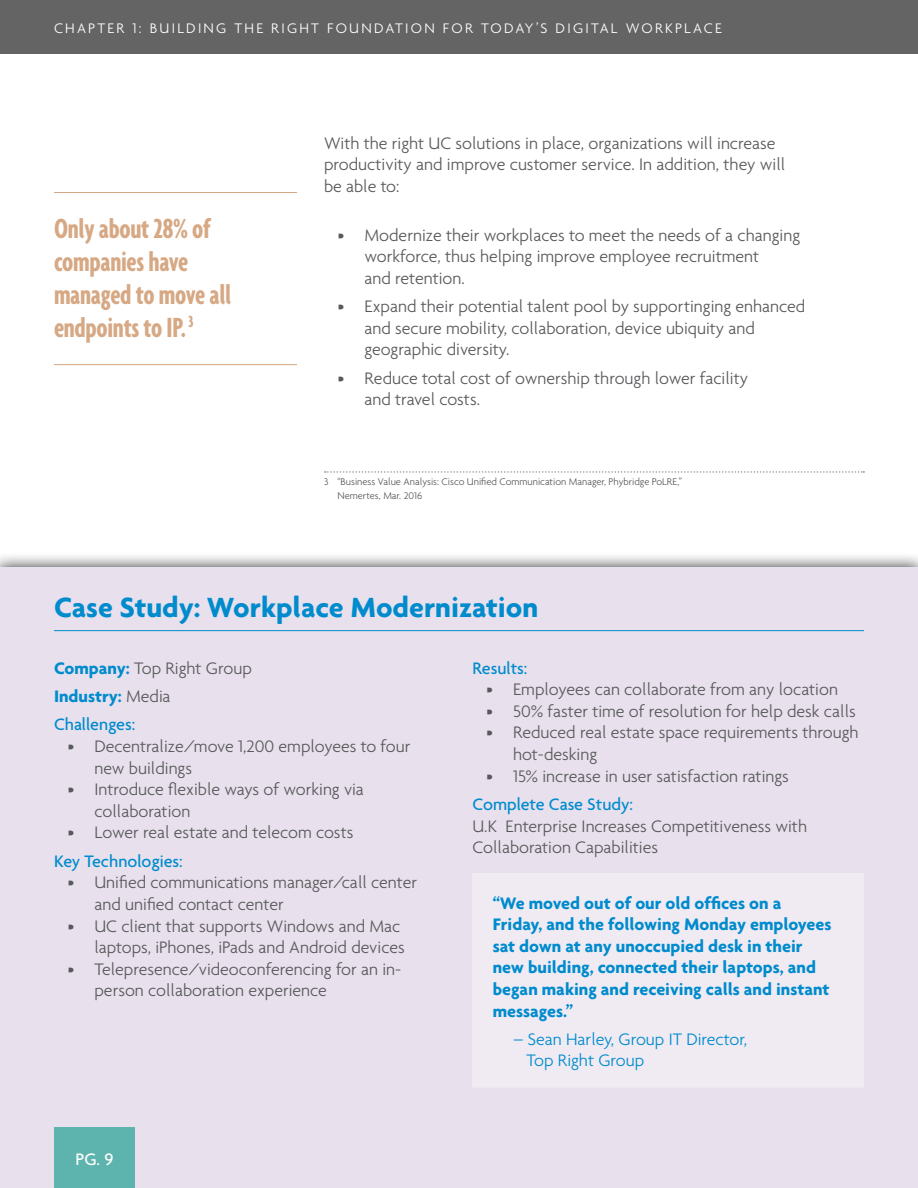
<style>
.page{position:relative;width:918px;height:1188px;background:#fff}
.page>*{position:absolute;margin:0;border:0;box-sizing:border-box;transform-origin:0 0}
.t1{font:700 extra-condensed 30px/33px "Agenda";letter-spacing:-.01em;color:#d6a884}
.t2{font:700 30px "Agenda";color:#008bcd}
.t3{font:300 18px/21.6px "Agenda";color:#58595b}
.t4{font:700 18px/21.6px "Agenda";color:#008bcd}
.t5{font:500 18px "Agenda";color:#008bcd}
.t6{font:300 18px/21.6px "Agenda";color:#008bcd}
.t7{font:500 18px "Agenda";color:#fff}
.t8{font:300 15px "Agenda";letter-spacing:.15em;color:#fff}
.t9{font:300 10.5px/13.5px "Agenda";color:#58595b}
.s1{font-weight:700;color:#008bcd}
.s2{font-weight:500;color:#008bcd}
</style>
<div class="page">
<div style="left:0;top:552px;width:918px;height:636px;background:#000;opacity:.75"></div>
<div style="left:0;top:567px;width:918px;height:621px;background:#e8e1ed"></div>
<div style="left:472px;top:874px;width:392px;height:213px;background:#f0ebf3"></div>
<hr style="left:472px;top:873px;width:392px;height:1px;background:#f0ebf3">
<hr style="left:472px;top:1087px;width:392px;height:1px;background:#f0ebf3">
<hr style="left:54px;top:630px;width:810px;height:1px;background:#008bcd">
<svg style="left:325px;top:471px;width:539px;height:2px"></svg>
<div style="left:0;top:0;width:918px;height:54px;background:#646464"></div>
<div style="left:54px;top:1128px;width:81px;height:60px;background:#5db3ad"></div>
<hr style="left:54px;top:192px;width:243px;height:1px;background:#d6a884">
<hr style="left:54px;top:364px;width:243px;height:1px;background:#d6a884">
<p class="t8" style="left:54px;top:19px;width:34px">Chapter</p>
<p class="t8" style="left:133px;top:19px;width:38px">1: Building</p>
<p class="t8" style="left:234px;top:19px;width:114px">the Rig ht Foundation</p>
<p class="t8" style="left:443px;top:19px;width:11px">for</p>
<p class="t8" style="left:481px;top:19px;width:22px">Toda</p>
<p class="t8" style="left:525px;top:19px;width:52px">y’s Digital</p>
<p class="t8" style="left:626px;top:19px;width:60px">Wor kplace</p>
<h1 class="t1" style="left:54px;top:212px;width:179px">Only about 28% of companies have managed to move all endpoints to IP. <sup>3</sup></h1>
<p class="t3" style="left:324px;top:132px;width:463px">With the right UC solutions in place, organizations will increase productivity and improve customer service. In addition, they will be able to:</p>
<p class="t3" style="left:364px;top:224px;width:437px;text-indent:-27px">• Modernize their workplaces to meet the needs of a changing workforce, thus helping improve employee recruitment<br>and retention.</p>
<p class="t3" style="left:364px;top:295px;width:442px;text-indent:-27px">• Expand their potential talent pool by supportinging enhanced and secure mobility, collaboration, device ubiquity and geographic diversity.</p>
<p class="t3" style="left:364px;top:367px;width:385px;text-indent:-27px">• Reduce total cost of ownership through lower facility and travel costs.</p>
<p class="t9" style="left:338px;top:475px;width:346px;text-indent:-14px">3 “Business Value Analysis: Cisco Unified Communication Manager, Phybridge PoLRE,”<br>Nemertes, Mar. 2016</p>
<h1 class="t2" style="left:54px;top:589px;width:486px">Case Study: Workplace Modernization</h1>
<p class="t3" style="left:54px;top:653px;width:199px;line-height:28.3px"><span class="s1">Company:</span> Top Right Group<br><span class="s1">Industry:</span> Media<br><span class="s2">Challenges:</span></p>
<p class="t3" style="left:94px;top:735px;width:317px;text-indent:-27px">• Decentralize/move 1,200 employees to four new buildings</p>
<p class="t3" style="left:94px;top:778px;width:271px;text-indent:-27px">• Introduce flexible ways of working via collaboration</p>
<p class="t3" style="left:68px;top:822px;width:287px">• Lower real estate and telecom costs</p>
<p class="t5" style="left:54px;top:850px;width:130px">Key Technologies:</p>
<p class="t3" style="left:94px;top:871px;width:324px;text-indent:-27px">• Unified communications manager/call center and unified contact center</p>
<p class="t3" style="left:68px;top:915px;width:339px;text-align:right">• UC client that supports Windows and Mac laptops, iPhones, iPads and Android devices</p>
<p class="t3" style="left:94px;top:958px;width:308px;text-indent:-27px">• Telepresence/videoconferencing for an in&shy;person collaboration experience</p>
<p class="t7" style="left:76px;top:1148px;width:39px">PG. 9</p>
<p class="t5" style="left:472px;top:657px;width:56px">Results:</p>
<p class="t3" style="left:486px;top:678px;width:353px">• Employees can collaborate from any location</p>
<p class="t3" style="left:486px;top:700px;width:371px">• 50% faster time of resolution for help desk calls</p>
<p class="t3" style="left:513px;top:722px;width:347px;text-indent:-27px">• Reduced real estate space requirements through hot-desking</p>
<p class="t3" style="left:486px;top:765px;width:304px">• 15% increase in user satisfaction ratings</p>
<p class="t5" style="left:472px;top:793px;width:162px">Complete Case Study:</p>
<p class="t3" style="left:472px;top:815px;width:336px">U.K Enterprise Increases Competitiveness with<br>Collaboration Capabilities</p>
<p class="t4" style="left:493px;top:892px;width:340px">“We moved out of our old offices on a Friday, and the following Monday employees sat down at any unoccupied desk in their new building, connected their laptops, and began making and receiving calls and instant messages.”</p>
<p class="t6" style="left:526px;top:1028px;width:222px;text-indent:-14px">– Sean Harley, Group IT Director,<br>Top Right Group</p>
</div>
